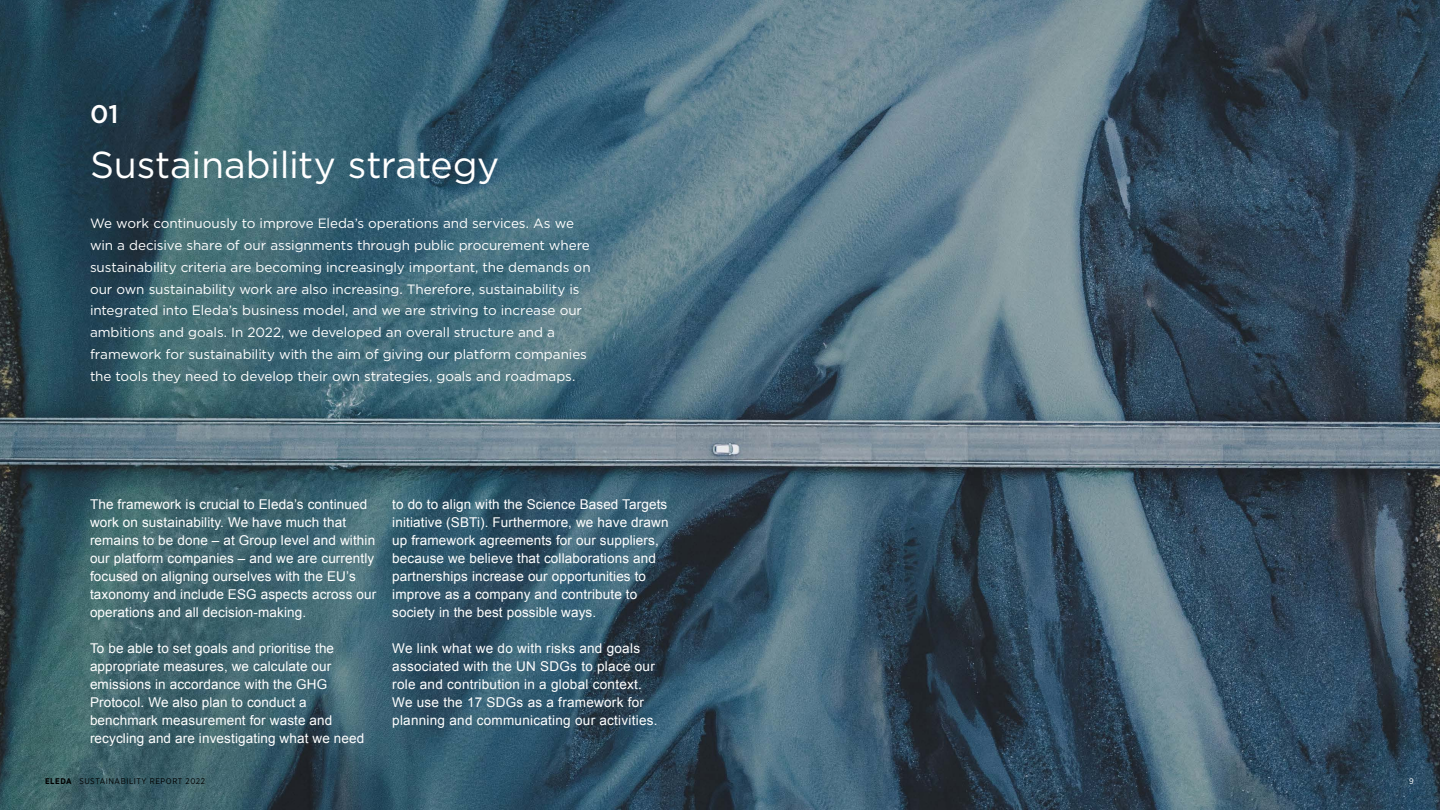
<style>
.page{position:relative;width:1440px;height:810px;background:#fff}
.page>*{position:absolute;margin:0;border:0;box-sizing:border-box;transform-origin:0 0}
.t1{font:37.5px "Gotham";letter-spacing:-.01em;color:#fff}
.t2{font:500 25.5px "Gotham";color:#fff}
.t3{font:13.5px/18px "Arial";letter-spacing:.01em;color:#fff}
.t4{font:13.5px/21.8px "Gotham";letter-spacing:-.005em;color:#fff}
.t5{font:8.25px "Gotham Narrow";letter-spacing:.065em;color:#000}
.t6{font:8.25px "Gotham Narrow";color:#fff}
.s1{font-weight:700}
</style>
<div class="page">
<img style="left:0;top:0;width:1440px;height:810px">
<h2 class="t2" style="left:90px;top:97px;width:30px">01</h2>
<h1 class="t1" style="left:90px;top:141px;width:411px">Sustainability strategy</h1>
<p class="t4" style="left:90px;top:212px;width:502px">We work continuously to improve Eleda’s operations and services. As we win a decisive share of our assignments through public procurement where sustainability criteria are becoming increasingly important, the demands on our own sustainability work are also increasing. Therefore, sustainability is integrated into Eleda’s business model, and we are striving to increase our ambitions and goals. In 2022, we developed an overall structure and a framework for sustainability with the aim of giving our platform companies the tools they need to develop their own strategies, goals and roadmaps.</p>
<p class="t3" style="left:90px;top:496px;width:288px">The framework is crucial to Eleda’s continued work on sustainability. We have much that remains to be done – at Group level and within our platform companies – and we are currently focused on aligning ourselves with the EU’s taxonomy and include ESG aspects across our operations and all decision-making.</p>
<p class="t3" style="left:90px;top:640px;width:276px">To be able to set goals and prioritise the appropriate measures, we calculate our emissions in accordance with the GHG Protocol. We also plan to conduct a benchmark measurement for waste and recycling and are investigating what we need</p>
<p class="t3" style="left:392px;top:496px;width:278px">to do to align with the Science Based Targets initiative (SBTi). Furthermore, we have drawn up framework agreements for our suppliers, because we believe that collaborations and partnerships increase our opportunities to improve as a company and contribute to society in the best possible ways.</p>
<p class="t3" style="left:392px;top:640px;width:267px">We link what we do with risks and goals associated with the UN SDGs to place our role and contribution in a global context.<br>We use the 17 SDGs as a framework for planning and communicating our activities.</p>
<p class="t5" style="left:45px;top:776px;width:162px"><span class="s1">ELEDA</span> SUSTAINABILITY REPORT 2022</p>
<p class="t6" style="left:1409px;top:776px;width:6px">9</p>
</div>
